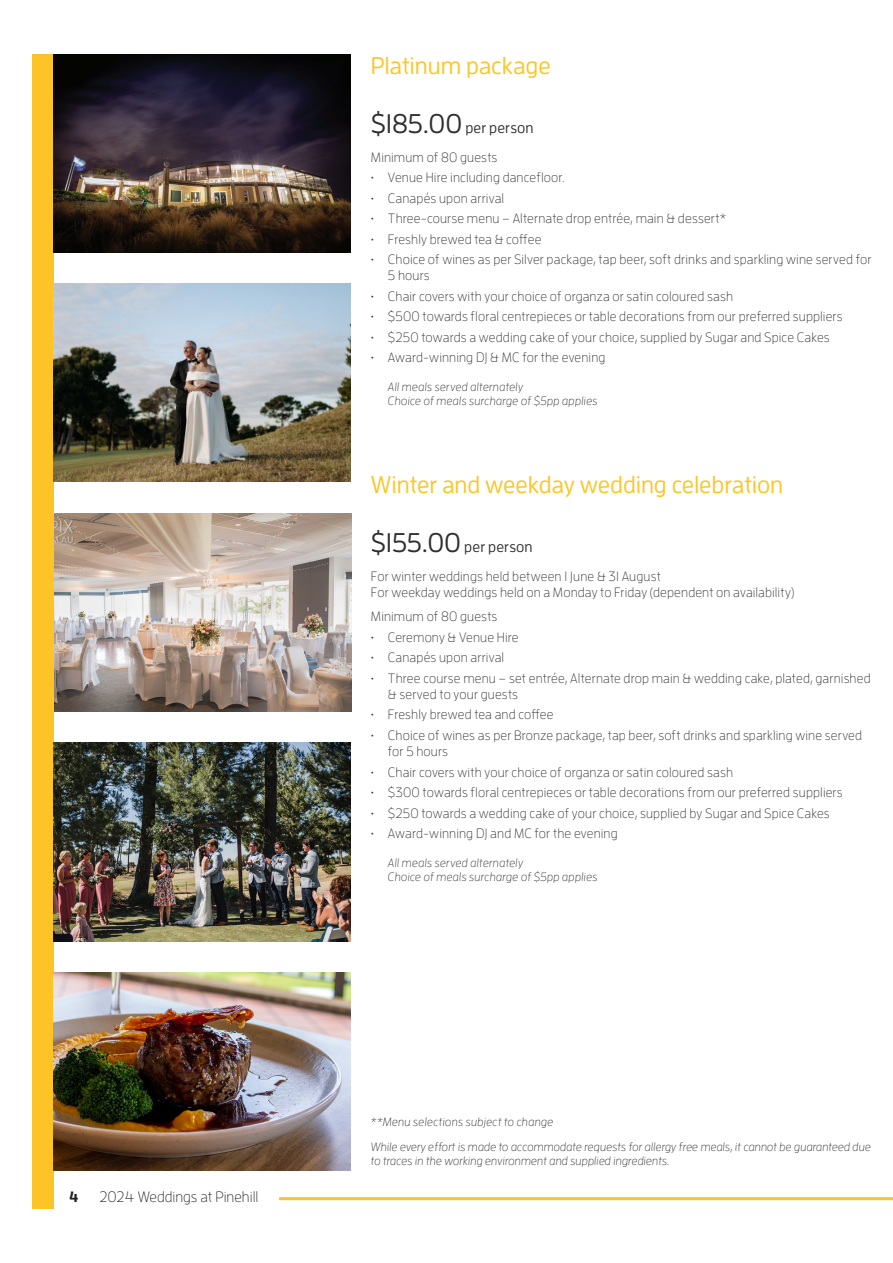
<style>
.page{position:relative;width:893px;height:1263px;background:#fff}
.page>*{position:absolute;margin:0;border:0;box-sizing:border-box;transform-origin:0 0}
.Body_Heading{font:500 24px "Enzo OT";letter-spacing:-.005em;color:#fec422}
.Body_sub-heading{font:500 15px "Enzo OT";letter-spacing:.01em;color:#312f30}
.t1{font:300 15px "Enzo OT";color:#231f20}
.t2{font:700 15px "Enzo OT";color:#231f20}
.Body_Text{font:300 13.5px/16.2px "Enzo OT";letter-spacing:.01em;color:#312f30}
.Bullet_List{font:italic 300 12px/14.4px "Enzo OT";color:#312f30}
.s1{font-size:27px}
</style>
<div class="page">
<div style="left:33px;top:54px;width:21px;height:1155px;background:#fec427"></div>
<hr style="left:279px;top:1197px;width:614px;height:3px;background:#fec427">
<img style="left:54px;top:513px;width:297px;height:199px">
<img style="left:54px;top:54px;width:297px;height:198px">
<img style="left:54px;top:284px;width:297px;height:198px">
<img style="left:54px;top:743px;width:297px;height:198px">
<img style="left:54px;top:973px;width:297px;height:198px">
<p class="t2" style="left:69px;top:1187px;width:11px">4</p>
<p class="t1" style="left:99px;top:1188px;width:161px">2024 Weddings at Pinehill</p>
<p class="Body_Heading" style="left:371px;top:51px;width:181px">Platinum package</p>
<p class="Body_sub-heading" style="left:371px;top:119px;width:164px"><span class="s1">$185.00</span> per person</p>
<p class="Body_Text" style="left:371px;top:149px;width:128px">Minimum of 80 guests</p>
<p class="Body_Text" style="left:371px;top:169px;width:195px">• Venue Hire including dancefloor.</p>
<p class="Body_Text" style="left:371px;top:190px;width:135px">• Canapés upon arrival</p>
<p class="Body_Text" style="left:371px;top:210px;width:357px">• Three-course menu – Alternate drop entrée, main &amp; dessert*</p>
<p class="Body_Text" style="left:371px;top:230px;width:172px">• Freshly brewed tea &amp; coffee</p>
<p class="Body_Text" style="left:388px;top:251px;width:485px;text-indent:-17px">• Choice of wines as per Silver package, tap beer, soft drinks and sparkling wine served for<br>5 hours</p>
<p class="Body_Text" style="left:371px;top:288px;width:364px">• Chair covers with your choice of organza or satin coloured sash</p>
<p class="Body_Text" style="left:371px;top:308px;width:473px">• $500 towards floral centrepieces or table decorations from our preferred suppliers</p>
<p class="Body_Text" style="left:371px;top:328px;width:460px">• $250 towards a wedding cake of your choice, supplied by Sugar and Spice Cakes</p>
<p class="Body_Text" style="left:371px;top:349px;width:236px">• Award-winning DJ &amp; MC for the evening</p>
<p class="Bullet_List" style="left:388px;top:379px;width:211px">All meals served alternately<br>Choice of meals surcharge of $5pp applies</p>
<p class="Body_Heading" style="left:371px;top:470px;width:414px">Winter and weekday wedding celebration</p>
<p class="Body_sub-heading" style="left:371px;top:537px;width:163px"><span class="s1">$155.00</span> per person</p>
<p class="Body_Text" style="left:371px;top:567px;width:425px">For winter weddings held between 1 June &amp; 31 August<br>For weekday weddings held on a Monday to Friday (dependent on availability)</p>
<p class="Body_Text" style="left:371px;top:608px;width:128px">Minimum of 80 guests</p>
<p class="Body_Text" style="left:371px;top:629px;width:149px">• Ceremony &amp; Venue Hire</p>
<p class="Body_Text" style="left:371px;top:649px;width:135px">• Canapés upon arrival</p>
<p class="Body_Text" style="left:388px;top:670px;width:484px;text-indent:-17px">• Three course menu – set entrée, Alternate drop main &amp; wedding cake, plated, garnished &amp; served to your guests</p>
<p class="Body_Text" style="left:371px;top:706px;width:184px">• Freshly brewed tea and coffee</p>
<p class="Body_Text" style="left:388px;top:727px;width:476px;text-indent:-17px">• Choice of wines as per Bronze package, tap beer, soft drinks and sparkling wine served for 5 hours</p>
<p class="Body_Text" style="left:371px;top:763px;width:364px">• Chair covers with your choice of organza or satin coloured sash</p>
<p class="Body_Text" style="left:371px;top:784px;width:473px">• $300 towards floral centrepieces or table decorations from our preferred suppliers</p>
<p class="Body_Text" style="left:371px;top:804px;width:460px">• $250 towards a wedding cake of your choice, supplied by Sugar and Spice Cakes</p>
<p class="Body_Text" style="left:371px;top:825px;width:248px">• Award-winning DJ and MC for the evening</p>
<p class="Bullet_List" style="left:388px;top:855px;width:211px">All meals served alternately<br>Choice of meals surcharge of $5pp applies</p>
<p class="Bullet_List" style="left:371px;top:1114px;width:184px">**Menu selections subject to change</p>
<p class="Bullet_List" style="left:371px;top:1139px;width:502px">While every effort is made to accommodate requests for allergy free meals, it cannot be guaranteed due to traces in the working environment and supplied ingredients.</p>
</div>
